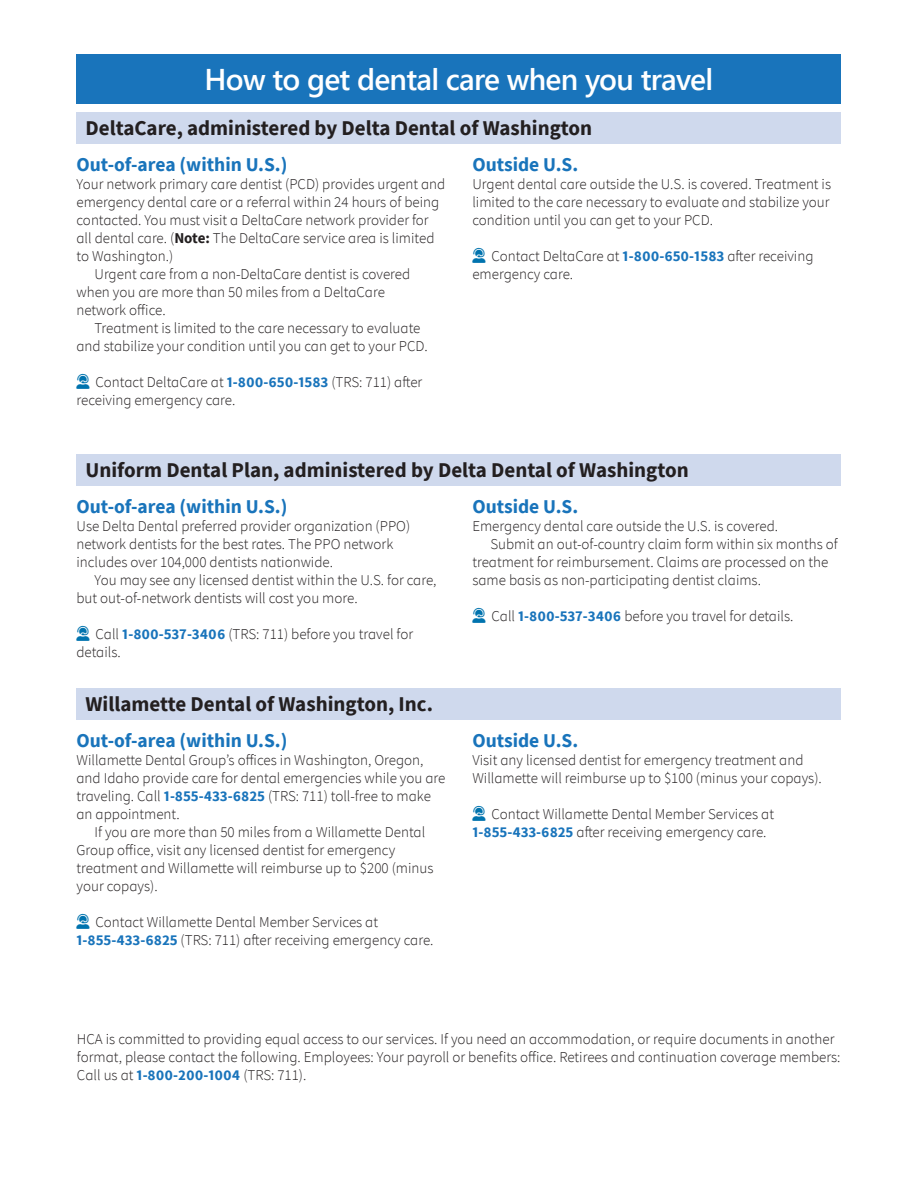
<style>
.page{position:relative;width:918px;height:1188px;background:#fff}
.page>*{position:absolute;margin:0;border:0;box-sizing:border-box;transform-origin:0 0}
.t1{font:600 30px "Segoe UI";letter-spacing:-.025em;color:#fff}
.Heading_2_Span{font:700 21px "Source Sans Pro";color:#231f20}
.Heading_3{font:700 19.5px "Source Sans Pro";color:#1974bb}
.Body_text{font:300 15px/18px "Source Sans Pro";color:#231f20}
.Body_2{font:300 15px/18px "Source Sans Pro";color:#231f20}
.Body_1_Span{font:300 15px/18px "Source Sans Pro";color:#231f20}
.s1{font-weight:700}
.s2{color:#0073ae}
.s3{font-weight:700;color:#1974bb}
</style>
<div class="page">
<div style="left:76px;top:112px;width:765px;height:32px;background:#cfd9ed"></div>
<div style="left:76px;top:454px;width:765px;height:32px;background:#cfd9ed"></div>
<div style="left:76px;top:688px;width:765px;height:32px;background:#cfd9ed"></div>
<div style="left:76px;top:54px;width:766px;height:50px;background:#1974bb"></div>
<h1 class="t1" style="left:205px;top:51px;width:510px">How to get dental care when you travel</h1>
<p class="Heading_2_Span" style="left:86px;top:114px;width:508px">DeltaCare, administered by Delta Dental of Washington</p>
<p class="Heading_3" style="left:76px;top:151px;width:213px">Out-of-area (within U.S.)</p>
<p class="Body_text" style="left:76px;top:175px;width:370px">Your network primary care dentist (PCD) provides urgent and emergency dental care or a referral within 24 hours of being contacted. You must visit a DeltaCare network provider for all dental care. (<span class="s1">Note:</span> The DeltaCare service area is limited to Washington.)</p>
<p class="Body_2" style="left:76px;top:265px;width:335px;text-indent:18px">Urgent care from a non-DeltaCare dentist is covered when you are more than 50 miles from a DeltaCare network office.</p>
<p class="Body_2" style="left:76px;top:319px;width:353px;text-indent:18px">Treatment is limited to the care necessary to evaluate and stabilize your condition until you can get to your PCD.</p>
<p class="Body_text" style="left:76px;top:373px;width:347px"><span class="s2">◆▲▲▼</span> Contact DeltaCare at <span class="s3">1-800-650-1583</span> (TRS: 711) after receiving emergency care.</p>
<p class="Heading_3" style="left:472px;top:151px;width:107px">Outside U.S.</p>
<p class="Body_text" style="left:472px;top:175px;width:360px;text-align:justify">Urgent dental care outside the U.S. is covered. Treatment is limited to the care necessary to evaluate and stabilize your condition until you can get to your PCD.</p>
<p class="Body_text" style="left:472px;top:247px;width:343px"><span class="s2">◆▲▲▼</span> Contact DeltaCare at <span class="s3">1-800-650-1583</span> after receiving emergency care.</p>
<p class="Heading_2_Span" style="left:86px;top:456px;width:605px">Uniform Dental Plan, administered by Delta Dental of Washington</p>
<p class="Heading_3" style="left:76px;top:493px;width:213px">Out-of-area (within U.S.)</p>
<p class="Body_text" style="left:76px;top:517px;width:335px">Use Delta Dental preferred provider organization (PPO) network dentists for the best rates. The PPO network includes over 104,000 dentists nationwide.</p>
<p class="Body_2" style="left:76px;top:571px;width:362px;text-indent:18px">You may see any licensed dentist within the U.S. for care, but out-of-network dentists will cost you more.</p>
<p class="Body_text" style="left:76px;top:625px;width:338px"><span class="s2">◆▲▲▼</span> Call <span class="s3">1-800-537-3406</span> (TRS: 711) before you travel for details.</p>
<p class="Heading_3" style="left:472px;top:493px;width:107px">Outside U.S.</p>
<p class="Body_text" style="left:472px;top:517px;width:307px">Emergency dental care outside the U.S. is covered.</p>
<p class="Body_2" style="left:472px;top:535px;width:367px;text-indent:18px">Submit an out-of-country claim form within six months of treatment for reimbursement. Claims are processed on the same basis as non-participating dentist claims.</p>
<p class="Body_text" style="left:472px;top:607px;width:323px"><span class="s2">◆▲▲▼</span> Call <span class="s3">1-800-537-3406</span> before you travel for details.</p>
<p class="Heading_2_Span" style="left:86px;top:690px;width:349px">Willamette Dental of Washington, Inc.</p>
<p class="Heading_3" style="left:76px;top:727px;width:213px">Out-of-area (within U.S.)</p>
<p class="Body_text" style="left:76px;top:751px;width:370px">Willamette Dental Group’s offices in Washington, Oregon, and Idaho provide care for dental emergencies while you are traveling. Call <span class="s3">1-855-433-6825</span> (TRS: 711) toll-free to make an appointment.</p>
<p class="Body_2" style="left:76px;top:823px;width:359px;text-indent:18px">If you are more than 50 miles from a Willamette Dental Group office, visit any licensed dentist for emergency treatment and Willamette will reimburse up to $200 (minus your copays).</p>
<p class="Body_text" style="left:76px;top:913px;width:359px"><span class="s2">◆▲▲▼</span> Contact Willamette Dental Member Services at<br><span class="s3">1-855-433-6825</span> (TRS: 711) after receiving emergency care.</p>
<p class="Heading_3" style="left:472px;top:727px;width:107px">Outside U.S.</p>
<p class="Body_text" style="left:472px;top:751px;width:351px">Visit any licensed dentist for emergency treatment and<br>Willamette will reimburse up to $100 (minus your copays).</p>
<p class="Body_text" style="left:472px;top:805px;width:303px"><span class="s2">◆▲▲▼</span> Contact Willamette Dental Member Services at<br><span class="s3">1-855-433-6825</span> after receiving emergency care.</p>
<p class="Body_1_Span" style="left:77px;top:1030px;width:765px">HCA is committed to providing equal access to our services. If you need an accommodation, or require documents in another format, please contact the following. Employees: Your payroll or benefits office. Retirees and continuation coverage members:<br>Call us at <span class="s3">1-800-200-1004</span> (TRS: 711).</p>
</div>
